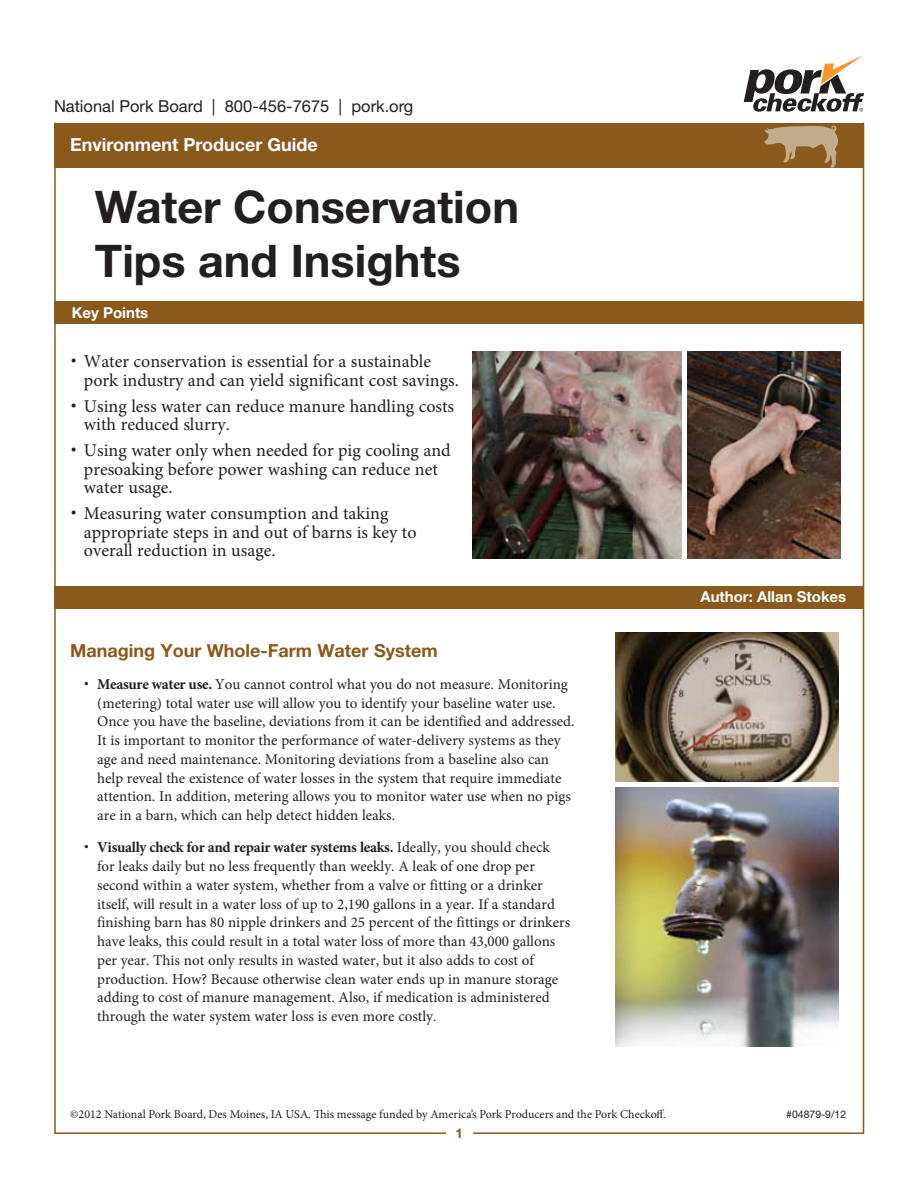
<style>
.page{position:relative;width:918px;height:1188px;background:#fff}
.page>*{position:absolute;margin:0;border:0;box-sizing:border-box;transform-origin:0 0}
.t1{font:700 45px/54px "Helvetica Neue LT Std";color:#231f20}
.t2{font:18px/18.8px "Minion Pro";color:#231f20}
.t3{font:700 18px "Helvetica Neue LT Std";color:#895a1c}
.t4{font:700 18px "Helvetica Neue LT Std";color:#fff}
.t5{font:16.5px "Helvetica Neue LT Std";color:#231f20}
.t6{font:15px/18.8px "Minion Pro";color:#231f20}
.t7{font:700 15px "Helvetica Neue LT Std";color:#fff}
.t8{font:700 13.5px "Helvetica Neue LT Std";color:#895a1c}
.t9{font:12px "Minion Pro";letter-spacing:-.005em;color:#231f20}
.t10{font:10.5px "Helvetica Neue LT Std";color:#231f20}
.s1{font-family:"Helvetica"}
.s2{font-family:"Helvetica";font-weight:700}
.s3{font-weight:700}
</style>
<div class="page">
<img style="left:472px;top:351px;width:210px;height:207px">
<img style="left:687px;top:351px;width:154px;height:207px">
<div style="left:54px;top:123px;width:810px;height:45px;background:#895a1c"></div>
<svg style="left:744px;top:55px;width:120px;height:57px"></svg>
<svg style="left:764px;top:125px;width:74px;height:43px"></svg>
<div style="left:54px;top:301px;width:810px;height:22px;background:#895a1c"></div>
<div style="left:54px;top:586px;width:810px;height:22px;background:#895a1c"></div>
<img style="left:616px;top:787px;width:223px;height:260px">
<img style="left:616px;top:633px;width:223px;height:149px">
<p class="t5" style="left:54px;top:96px;width:361px">National Pork Board | 800-456-7675 | pork.org</p>
<p class="t4" style="left:70px;top:134px;width:249px">Environment Producer Guide</p>
<h1 class="t1" style="left:95px;top:179px;width:426px">Water Conservation<br>Tips and Insights</h1>
<p class="t7" style="left:72px;top:303px;width:78px">Key Points</p>
<p class="t2" style="left:84px;top:352px;width:376px;text-indent:-14px"><span class="s1">•</span> Water conservation is essential for a sustainable pork industry and can yield significant cost savings.</p>
<p class="t2" style="left:84px;top:397px;width:372px;text-indent:-14px"><span class="s1">•</span> Using less water can reduce manure handling costs with reduced slurry.</p>
<p class="t2" style="left:84px;top:441px;width:368px;text-indent:-14px"><span class="s1">•</span> Using water only when needed for pig cooling and presoaking before power washing can reduce net water usage.</p>
<p class="t2" style="left:84px;top:504px;width:334px;text-indent:-14px"><span class="s1">•</span> Measuring water consumption and taking appropriate steps in and out of barns is key to overall reduction in usage.</p>
<p class="t3" style="left:70px;top:639px;width:369px">Managing Your Whole-Farm Water System</p>
<p class="t6" style="left:97px;top:675px;width:479px;text-indent:-14px"><span class="s2">•</span> <span class="s3">Measure water use.</span> You cannot control what you do not measure. Monitoring (metering) total water use will allow you to identify your baseline water use.<br>Once you have the baseline, deviations from it can be identified and addressed.<br>It is important to monitor the performance of water-delivery systems as they age and need maintenance. Monitoring deviations from a baseline also can help reveal the existence of water losses in the system that require immediate attention. In addition, metering allows you to monitor water use when no pigs are in a barn, which can help detect hidden leaks.</p>
<p class="t6" style="left:97px;top:838px;width:475px;text-indent:-14px"><span class="s2">•</span> <span class="s3">Visually check for and repair water systems leaks.</span> Ideally, you should check for leaks daily but no less frequently than weekly. A leak of one drop per second within a water system, whether from a valve or fitting or a drinker itself, will result in a water loss of up to 2,190 gallons in a year. If a standard finishing barn has 80 nipple drinkers and 25 percent of the fittings or drinkers have leaks, this could result in a total water loss of more than 43,000 gallons per year. This not only results in wasted water, but it also adds to cost of production. How? Because otherwise clean water ends up in manure storage adding to cost of manure management. Also, if medication is administered through the water system water loss is even more costly.</p>
<p class="t9" style="left:70px;top:1106px;width:597px">©2012 National Pork Board, Des Moines, IA USA. This message funded by America’s Pork Producers and the Pork Checkoff.</p>
<p class="t8" style="left:455px;top:1125px;width:9px">1</p>
<p class="t7" style="left:700px;top:588px;width:147px">Author: Allan Stokes</p>
<p class="t10" style="left:786px;top:1108px;width:62px">#04879-9/12</p>
</div>
